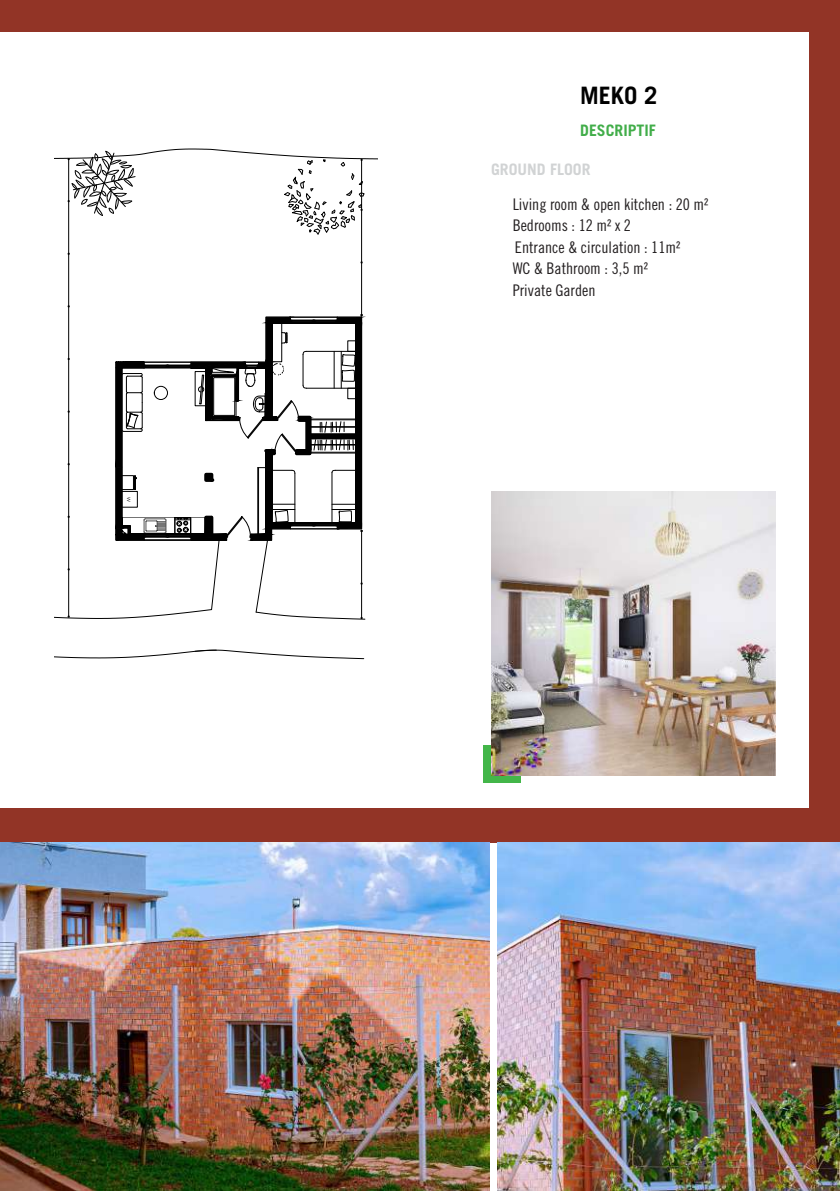
<style>
.page{position:relative;width:840px;height:1191px;background:#fff}
.page>*{position:absolute;margin:0;border:0;box-sizing:border-box;transform-origin:0 0}
.t1{font:700 24px "Trade Gothic LT Std";color:#000}
.t2{font:16px/21.4px "Trade Gothic LT Std Cn 18";color:#231f20}
.t3{font:700 15.8px "Trade Gothic LT Std";color:#d1d3d4}
.t4{font:700 15.8px "Trade Gothic LT Std";color:#41ad49}
</style>
<div class="page">
<div style="left:0;top:0;width:839px;height:842px;background:#923426"></div>
<div style="left:0;top:32px;width:807px;height:775px;background:#fff"></div>
<svg style="left:54px;top:650px;width:310px;height:9px"></svg>
<hr style="left:68px;top:307px;width:1px;height:51px;background:#000">
<hr style="left:68px;top:254px;width:1px;height:52px;background:#000">
<hr style="left:68px;top:202px;width:1px;height:51px;background:#000">
<hr style="left:361px;top:263px;width:1px;height:51px;background:#000">
<hr style="left:361px;top:210px;width:1px;height:52px;background:#000">
<svg style="left:54px;top:149px;width:323px;height:85px"></svg>
<div style="left:483px;top:746px;width:37px;height:37px;background:#43b649"></div>
<img style="left:491px;top:492px;width:284px;height:284px">
<img style="left:0;top:842px;width:489px;height:349px">
<img style="left:497px;top:842px;width:342px;height:349px">
<svg style="left:54px;top:314px;width:312px;height:305px"></svg>
<h1 class="t1" style="left:580px;top:81px;width:79px">MEKO 2</h1>
<p class="t4" style="left:580px;top:120px;width:77px">DESCRIPTIF</p>
<p class="t3" style="left:491px;top:160px;width:101px">GROUND FLOOR</p>
<p class="t2" style="left:512px;top:193px;width:197px">Living room &amp; open kitchen : 20 m²<br>Bedrooms : 12 m² x 2<br>Entrance &amp; circulation : 11m²<br>WC &amp; Bathroom : 3,5 m²<br>Private Garden</p>
</div>
